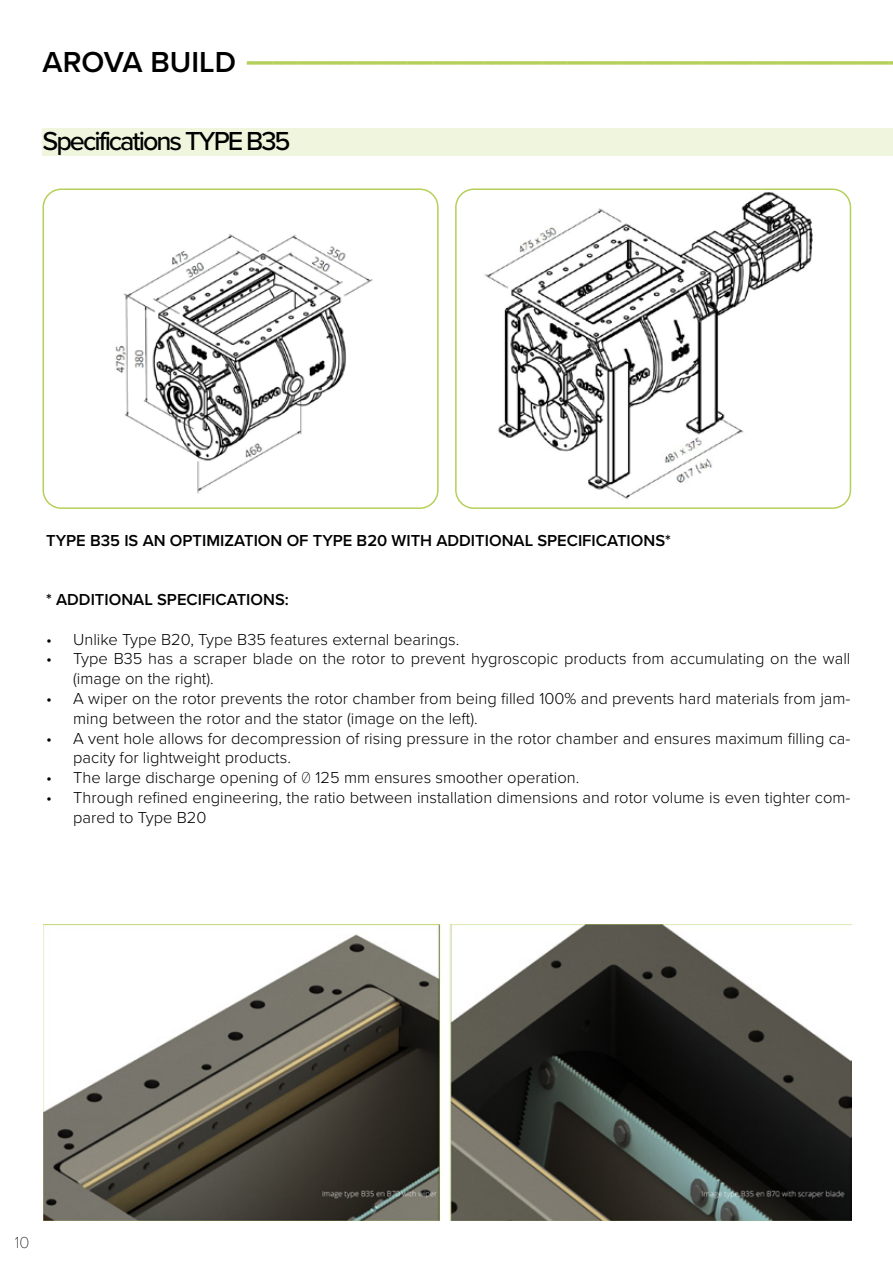
<style>
.page{position:relative;width:893px;height:1263px;background:#fff}
.page>*{position:absolute;margin:0;border:0;box-sizing:border-box;transform-origin:0 0}
.t1{font:600 37.5px "Proxima Nova";color:#b5d05a}
.t2{font:500 27px "Proxima Nova";letter-spacing:-.075em;color:#000}
.t3{font:300 16.5px/19.8px "Proxima Nova";color:#000}
.t4{font:600 16.5px "Proxima Nova";color:#000}
.t5{font:100 16.5px "Proxima Nova T";color:#000}
.s1{font-size:30px;color:#000}
.s2{font-family:"Proxima Nova T";font-weight:100}
</style>
<div class="page">
<img style="left:115px;top:234px;width:258px;height:260px">
<div style="left:43px;top:188px;width:396px;height:321px;border:2px solid #b5d05a;border-radius:18px"></div>
<img style="left:484px;top:192px;width:329px;height:308px">
<div style="left:455px;top:188px;width:396px;height:321px;border:2px solid #b5d05a;border-radius:18px"></div>
<img style="left:43px;top:924px;width:808px;height:296px">
<div style="left:43px;top:128px;width:850px;height:27px;background:#f0f6de"></div>
<h1 class="t1" style="left:43px;top:32px;width:857px"><span class="s1">AROVA BUILD</span> -----------------------------------------------------------------------------</h1>
<h2 class="t2" style="left:43px;top:120px;width:250px">Specifications TYPE B35</h2>
<p class="t4" style="left:46px;top:528px;width:626px">TYPE B35 IS AN OPTIMIZATION OF TYPE B20 WITH ADDITIONAL SPECIFICATIONS*</p>
<p class="t4" style="left:46px;top:587px;width:244px">* ADDITIONAL SPECIFICATIONS:</p>
<p class="t3" style="left:46px;top:628px;width:415px">• Unlike Type B20, Type B35 features external bearings.</p>
<p class="t3" style="left:73px;top:648px;width:779px;text-indent:-27px">• Type B35 has a scraper blade on the rotor to prevent hygroscopic products from accumulating on the wall (image on the right).</p>
<p class="t3" style="left:73px;top:688px;width:779px;text-indent:-27px">• A wiper on the rotor prevents the rotor chamber from being filled 100% and prevents hard materials from jam&shy;ming between the rotor and the stator (image on the left).</p>
<p class="t3" style="left:73px;top:727px;width:779px;text-indent:-27px">• A vent hole allows for decompression of rising pressure in the rotor chamber and ensures maximum filling ca&shy;pacity for lightweight products.</p>
<p class="t3" style="left:46px;top:767px;width:535px">• The large discharge opening of <span class="s2">0</span> 125 mm ensures smoother operation.</p>
<p class="t3" style="left:73px;top:787px;width:779px;text-indent:-27px">• Through refined engineering, the ratio between installation dimensions and rotor volume is even tighter com&shy;pared to Type B20</p>
<p class="t5" style="left:15px;top:1230px;width:16px">10</p>
</div>
